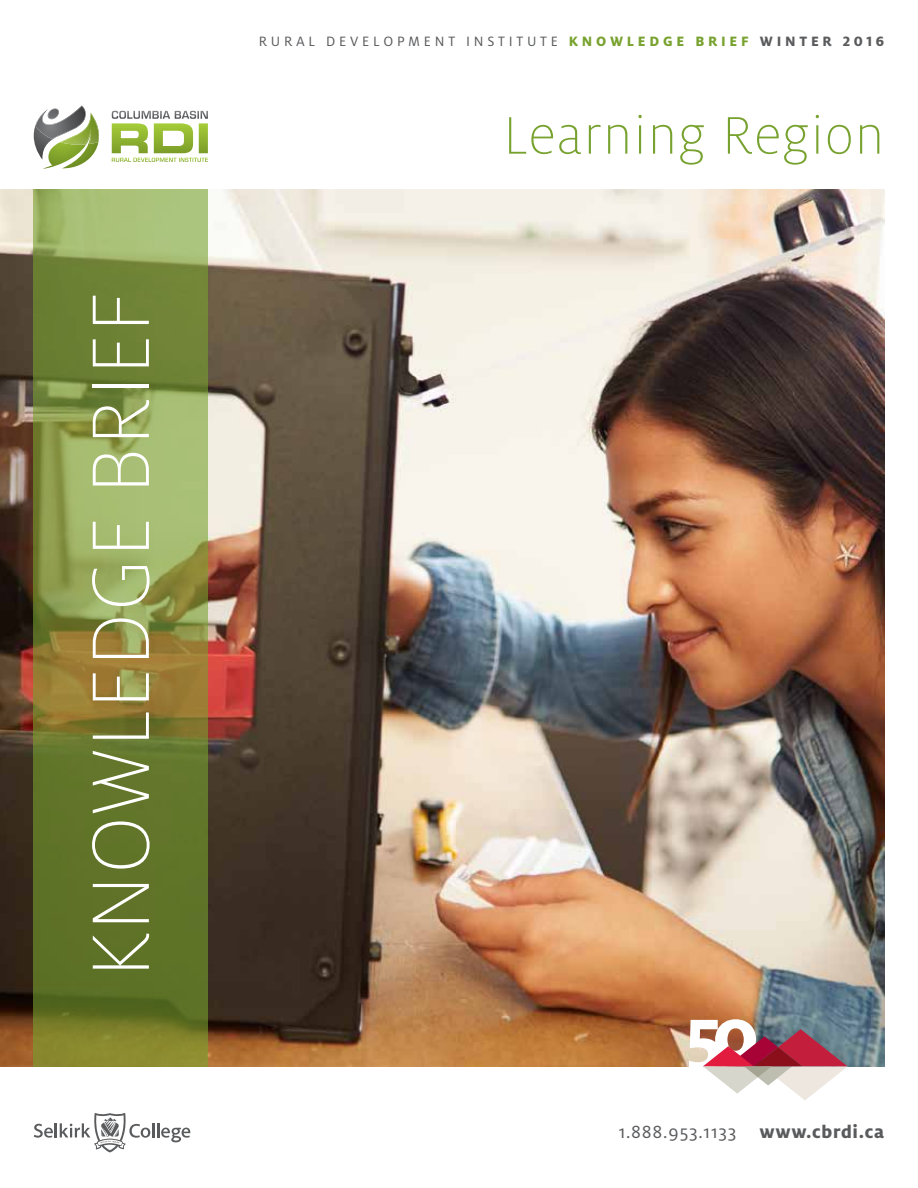
<style>
.page{position:relative;width:918px;height:1188px;background:#fff}
.page>*{position:absolute;margin:0;border:0;box-sizing:border-box;transform-origin:0 0}
.t1{font:300 expanded 90px "Milo OT";letter-spacing:.01em;color:#fff}
.t2{font:300 expanded 58.5px "Milo OT";letter-spacing:.025em;color:#78a22f}
.t3{font:19.5px "Milo OT";letter-spacing:.04em;color:#5a5b5d}
.t4{font:15px "Milo OT";letter-spacing:.25em;color:#5a5b5d}
.s1{font-weight:800;color:#78a22f}
.s2{font-weight:800}
</style>
<div class="page">
<svg style="left:34px;top:1113px;width:156px;height:39px"></svg>
<img style="left:0;top:189px;width:884px;height:877px">
<svg style="left:43px;top:110px;width:52px;height:59px"></svg>
<svg style="left:112px;top:111px;width:96px;height:51px"></svg>
<img style="left:61px;top:114px;width:38px;height:31px">
<img style="left:36px;top:106px;width:49px;height:33px">
<svg style="left:34px;top:189px;width:174px;height:877px;background:#7e8b40"></svg>
<svg style="left:689px;top:1019px;width:159px;height:81px"></svg>
<h1 class="t1" style="left:73px;top:977px;width:687px;rotate:-90deg">KNOWLEDGE BRIEF</h1>
<p class="t4" style="left:259px;top:33px;width:627px">RURAL DEVELOPMENT INSTITUTE <span class="s1">KNOWLEDGE BRIEF</span> <span class="s2">WINTER 2016</span></p>
<h2 class="t2" style="left:503px;top:104px;width:382px">Learning Region</h2>
<h3 class="t3" style="left:619px;top:1121px;width:267px">1.888.953.1133 <span class="s2">www.cbrdi.ca</span></h3>
</div>
